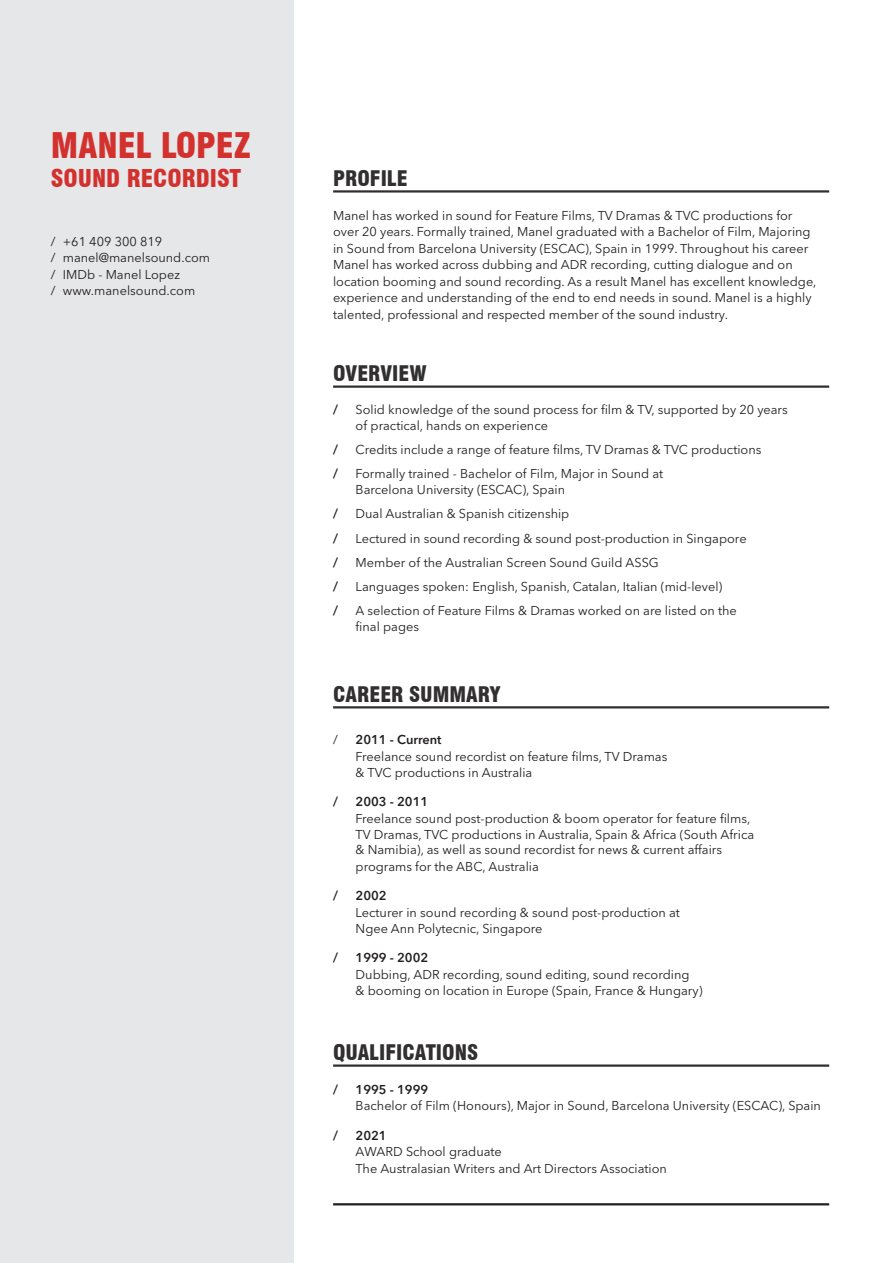
<style>
.page{position:relative;width:893px;height:1263px;background:#fff}
.page>*{position:absolute;margin:0;border:0;box-sizing:border-box;transform-origin:0 0}
.Section_Header{font:900 condensed 34.5px "Swiss 721 BT";color:#d3312e}
.Section_Header-2{font:900 condensed 24px "Swiss 721 BT";color:#d3312e}
.Section_Header-3{font:900 condensed 21px "Swiss 721 BT";color:#312f30}
.Body_Copy{font:12.75px/16.5px "Avenir Next LT Pro";color:#231f20}
.Bold_Body{font:12.75px "Avenir Next LT Pro";color:#231f20}
.Bold_Body-2{font:600 12.75px "Avenir Next LT Pro";color:#231f20}
</style>
<div class="page">
<hr style="left:333px;top:385px;width:496px;height:3px;background:#312f30">
<hr style="left:333px;top:190px;width:496px;height:3px;background:#312f30">
<hr style="left:333px;top:706px;width:496px;height:2px;background:#312f30">
<div style="left:0;top:0;width:293px;height:1262px;background:#e6e7e9"></div>
<hr style="left:333px;top:1203px;width:496px;height:2px;background:#231f20">
<hr style="left:333px;top:1064px;width:496px;height:3px;background:#312f30">
<p class="Section_Header" style="left:51px;top:125px;width:202px">MANEL LOPEZ</p>
<p class="Section_Header-2" style="left:51px;top:164px;width:192px">SOUND RECORDIST</p>
<p class="Body_Copy" style="left:51px;top:233px;width:161px">/ +61 409 300 819<br>/ manel@manelsound.com / IMDb - Manel Lopez<br>/ www.manelsound.com</p>
<p class="Section_Header-3" style="left:333px;top:166px;width:76px">PROFILE</p>
<p class="Body_Copy" style="left:333px;top:207px;width:485px">Manel has worked in sound for Feature Films, TV Dramas &amp; TVC productions for over 20 years. Formally trained, Manel graduated with a Bachelor of Film, Majoring in Sound from Barcelona University (ESCAC), Spain in 1999. Throughout his career Manel has worked across dubbing and ADR recording, cutting dialogue and on location booming and sound recording. As a result Manel has excellent knowledge, experience and understanding of the end to end needs in sound. Manel is a highly talented, professional and respected member of the sound industry.</p>
<p class="Section_Header-3" style="left:333px;top:361px;width:95px">OVERVIEW</p>
<p class="Bold_Body-2" style="left:333px;top:402px;width:6px">/</p>
<p class="Body_Copy" style="left:356px;top:402px;width:434px;line-height:15.8px">Solid knowledge of the sound process for film &amp; TV, supported by 20 years of practical, hands on experience</p>
<p class="Bold_Body-2" style="left:333px;top:442px;width:6px">/</p>
<p class="Body_Copy" style="left:356px;top:441px;width:407px">Credits include a range of feature films, TV Dramas &amp; TVC productions</p>
<p class="Bold_Body-2" style="left:333px;top:466px;width:6px">/</p>
<p class="Body_Copy" style="left:356px;top:466px;width:309px;line-height:15.8px">Formally trained - Bachelor of Film, Major in Sound at<br>Barcelona University (ESCAC), Spain</p>
<p class="Bold_Body-2" style="left:333px;top:506px;width:6px">/</p>
<p class="Body_Copy" style="left:356px;top:505px;width:215px">Dual Australian &amp; Spanish citizenship</p>
<p class="Bold_Body-2" style="left:333px;top:530px;width:6px">/</p>
<p class="Body_Copy" style="left:356px;top:530px;width:393px">Lectured in sound recording &amp; sound post-production in Singapore</p>
<p class="Bold_Body-2" style="left:333px;top:555px;width:6px">/</p>
<p class="Body_Copy" style="left:356px;top:554px;width:305px">Member of the Australian Screen Sound Guild ASSG</p>
<p class="Bold_Body-2" style="left:333px;top:579px;width:6px">/</p>
<p class="Body_Copy" style="left:356px;top:578px;width:368px">Languages spoken: English, Spanish, Catalan, Italian (mid-level)</p>
<p class="Bold_Body-2" style="left:333px;top:603px;width:6px">/</p>
<p class="Body_Copy" style="left:356px;top:603px;width:383px;line-height:15.8px">A selection of Feature Films &amp; Dramas worked on are listed on the final pages</p>
<p class="Section_Header-3" style="left:333px;top:682px;width:169px">CAREER SUMMARY</p>
<p class="Bold_Body" style="left:333px;top:732px;width:6px">/</p>
<p class="Bold_Body-2" style="left:356px;top:732px;width:87px">2011 - Current</p>
<p class="Body_Copy" style="left:356px;top:748px;width:313px">Freelance sound recordist on feature films, TV Dramas &amp; TVC productions in Australia</p>
<p class="Bold_Body-2" style="left:333px;top:794px;width:6px">/</p>
<p class="Bold_Body-2" style="left:356px;top:794px;width:74px">2003 - 2011</p>
<p class="Body_Copy" style="left:356px;top:810px;width:400px;line-height:16px">Freelance sound post-production &amp; boom operator for feature films, TV Dramas, TVC productions in Australia, Spain &amp; Africa (South Africa &amp; Namibia), as well as sound recordist for news &amp; current affairs programs for the ABC, Australia</p>
<p class="Bold_Body-2" style="left:333px;top:888px;width:6px">/</p>
<p class="Bold_Body-2" style="left:356px;top:888px;width:33px">2002</p>
<p class="Body_Copy" style="left:356px;top:904px;width:326px">Lecturer in sound recording &amp; sound post-production at<br>Ngee Ann Polytecnic, Singapore</p>
<p class="Bold_Body-2" style="left:333px;top:950px;width:6px">/</p>
<p class="Bold_Body-2" style="left:356px;top:950px;width:74px">1999 - 2002</p>
<p class="Body_Copy" style="left:356px;top:966px;width:348px">Dubbing, ADR recording, sound editing, sound recording<br>&amp; booming on location in Europe (Spain, France &amp; Hungary)</p>
<p class="Section_Header-3" style="left:333px;top:1040px;width:147px">QUALIFICATIONS</p>
<p class="Bold_Body-2" style="left:333px;top:1081px;width:6px">/</p>
<p class="Bold_Body-2" style="left:356px;top:1081px;width:74px">1995 - 1999</p>
<p class="Body_Copy" style="left:356px;top:1097px;width:467px">Bachelor of Film (Honours), Major in Sound, Barcelona University (ESCAC), Spain</p>
<p class="Bold_Body-2" style="left:333px;top:1127px;width:6px">/</p>
<p class="Bold_Body-2" style="left:356px;top:1127px;width:33px">2021</p>
<p class="Bold_Body" style="left:356px;top:1144px;width:148px">AWARD School graduate</p>
<p class="Bold_Body" style="left:356px;top:1160px;width:313px">The Australasian Writers and Art Directors Association</p>
</div>
